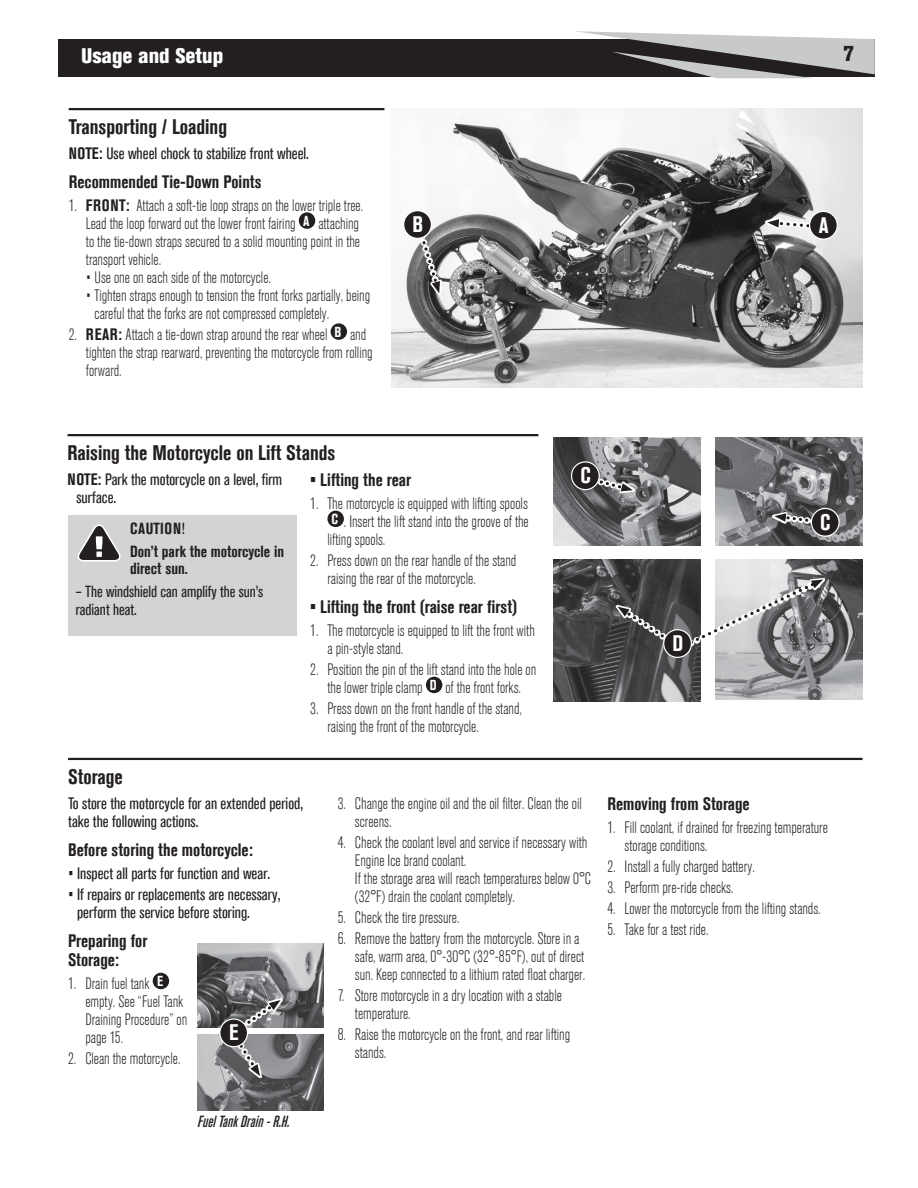
<style>
.page{position:relative;width:918px;height:1188px;background:#fff}
.page>*{position:absolute;margin:0;border:0;box-sizing:border-box;transform-origin:0 0}
.t1{font:700 condensed 22.5px "Akzidenz Grotesk Std";color:#fff}
.t2{font:800 condensed 21.45px "Akzidenz Grotesk Std";color:#231f20}
.t3{font:700 condensed 21px "Akzidenz Grotesk Std";color:#231f20}
.t4{font:800 condensed 21px "Akzidenz Grotesk Std";color:#fff}
.t5{font:700 condensed 18px/19.5px "Akzidenz Grotesk Std";color:#231f20}
.t6{font:300 condensed 16.5px/18px "Akzidenz Grotesk Std";color:#231f20}
.t7{font:condensed 16.5px/18px "Akzidenz Grotesk Std";color:#231f20}
.t8{font:condensed 16.05px/17.7px "Akzidenz Grotesk Std";color:#231f20}
.t9{font:700 condensed 16.05px/22.5px "Akzidenz Grotesk Std";color:#231f20}
.t10{font:italic 500 condensed 16.05px "Akzidenz Grotesk Std";color:#231f20}
.s1{font-weight:700}
.s2{font-weight:400}
</style>
<div class="page">
<div style="left:58px;top:40px;width:817px;height:37px;background:#231f20"></div>
<svg style="left:574px;top:31px;width:301px;height:47px"></svg>
<hr style="left:68px;top:434px;width:470px;height:2px;background:#231f20">
<div style="left:327px;top:511px;width:17px;height:16px;background:#231f20;border-radius:50%"></div>
<div style="left:426px;top:677px;width:16px;height:16px;background:#231f20;border-radius:50%"></div>
<hr style="left:68px;top:758px;width:795px;height:2px;background:#231f20">
<div style="left:153px;top:973px;width:16px;height:16px;background:#231f20;border-radius:50%"></div>
<hr style="left:69px;top:108px;width:315px;height:2px;background:#231f20">
<div style="left:299px;top:212px;width:16px;height:17px;background:#231f20;border-radius:50%"></div>
<div style="left:331px;top:323px;width:16px;height:17px;background:#231f20;border-radius:50%"></div>
<img style="left:392px;top:108px;width:471px;height:279px">
<img style="left:553px;top:437px;width:148px;height:108px">
<img style="left:715px;top:437px;width:148px;height:108px">
<div style="left:69px;top:515px;width:228px;height:121px;background:#d1d3d4"></div>
<svg style="left:77px;top:524px;width:44px;height:38px"></svg>
<svg style="left:765px;top:217px;width:47px;height:13px"></svg>
<svg style="left:767px;top:219px;width:43px;height:11px"></svg>
<svg style="left:773px;top:512px;width:42px;height:14px"></svg>
<svg style="left:774px;top:513px;width:40px;height:12px"></svg>
<svg style="left:580px;top:474px;width:55px;height:19px"></svg>
<svg style="left:583px;top:475px;width:50px;height:16px"></svg>
<svg style="left:415px;top:221px;width:27px;height:74px"></svg>
<svg style="left:416px;top:222px;width:24px;height:71px"></svg>
<div style="left:810px;top:211px;width:27px;height:28px;background:#231f20;border-radius:50%"></div>
<div style="left:809px;top:211px;width:29px;height:29px;border:1px solid #fff;border-radius:50%"></div>
<div style="left:811px;top:508px;width:28px;height:28px;background:#231f20;border-radius:50%"></div>
<div style="left:811px;top:508px;width:29px;height:29px;border:1px solid #fff;border-radius:50%"></div>
<div style="left:572px;top:462px;width:27px;height:28px;background:#231f20;border-radius:50%"></div>
<div style="left:571px;top:461px;width:29px;height:29px;border:1px solid #fff;border-radius:50%"></div>
<div style="left:404px;top:211px;width:27px;height:27px;background:#231f20;border-radius:50%"></div>
<div style="left:403px;top:210px;width:29px;height:29px;border:1px solid #fff;border-radius:50%"></div>
<img style="left:553px;top:559px;width:148px;height:143px">
<img style="left:715px;top:559px;width:148px;height:140px">
<svg style="left:616px;top:605px;width:2px;height:45px"></svg>
<svg style="left:676px;top:578px;width:149px;height:73px"></svg>
<svg style="left:618px;top:580px;width:205px;height:70px;background:#8c8c8d"></svg>
<div style="left:664px;top:630px;width:27px;height:27px;background:#231f20;border-radius:50%"></div>
<div style="left:663px;top:629px;width:29px;height:29px;border:1px solid #fff;border-radius:50%"></div>
<img style="left:198px;top:943px;width:125px;height:85px">
<img style="left:198px;top:1035px;width:125px;height:75px">
<svg style="left:231px;top:1047px;width:31px;height:31px"></svg>
<svg style="left:230px;top:998px;width:52px;height:38px"></svg>
<svg style="left:233px;top:1000px;width:48px;height:76px;background:#8a8b8d"></svg>
<div style="left:220px;top:1019px;width:28px;height:28px;background:#231f20;border-radius:50%"></div>
<div style="left:219px;top:1018px;width:29px;height:29px;border:1px solid #fff;border-radius:50%"></div>
<p class="t4" style="left:81px;top:44px;width:144px">Usage and Setup</p>
<h2 class="t2" style="left:843px;top:41px;width:12px">7</h2>
<p class="t3" style="left:69px;top:115px;width:160px">Transporting / Loading</p>
<p class="t7" style="left:69px;top:144px;width:242px"><span class="s1">NOTE:</span> Use wheel chock to stabilize front wheel.</p>
<p class="t5" style="left:69px;top:172px;width:194px">Recommended Tie-Down Points</p>
<p class="t6" style="left:86px;top:197px;width:279px;text-indent:-17px">1. <span class="s1">FRONT:</span> Attach a soft-tie loop straps on the lower triple tree.<br>Lead the loop forward out the lower front fairing <sup>A</sup> attaching to the tie-down straps secured to a solid mounting point in the transport vehicle.</p>
<p class="t6" style="left:86px;top:269px;width:186px">• Use one on each side of the motorcycle.</p>
<p class="t6" style="left:95px;top:287px;width:277px;text-indent:-9px">• Tighten straps enough to tension the front forks partially, being careful that the forks are not compressed completely.</p>
<p class="t6" style="left:86px;top:326px;width:288px;text-indent:-17px">2. <span class="s1">REAR:</span> Attach a tie-down strap around the rear wheel <sup>B</sup> and tighten the strap rearward, preventing the motorcycle from rolling forward.</p>
<h1 class="t1" style="left:412px;top:211px;width:12px">B</h1>
<h1 class="t1" style="left:819px;top:212px;width:11px">A</h1>
<p class="t3" style="left:68px;top:441px;width:270px">Raising the Motorcycle on Lift Stands</p>
<p class="t7" style="left:76px;top:470px;width:207px;text-indent:-9px"><span class="s1">NOTE:</span> Park the motorcycle on a level, firm surface.</p>
<p class="t5" style="left:310px;top:470px;width:103px">• Lifting the rear</p>
<p class="t6" style="left:327px;top:495px;width:203px;text-align:justify;text-indent:-17px">1. The motorcycle is equipped with lifting spools <sup>C</sup> . Insert the lift stand into the groove of the lifting spools.</p>
<p class="t6" style="left:327px;top:552px;width:191px;text-indent:-17px">2. Press down on the rear handle of the stand raising the rear of the motorcycle.</p>
<p class="t5" style="left:310px;top:597px;width:209px">• Lifting the front (raise rear first)</p>
<p class="t6" style="left:327px;top:622px;width:209px;text-indent:-17px">1. The motorcycle is equipped to lift the front with a pin-style stand.</p>
<p class="t6" style="left:310px;top:661px;width:228px;text-align:center">2. Position the pin of the lift stand into the hole on the lower triple clamp <sup>D</sup> of the front forks.</p>
<p class="t6" style="left:327px;top:700px;width:196px;text-indent:-17px">3. Press down on the front handle of the stand, raising the front of the motorcycle.</p>
<p class="t9" style="left:130px;top:517px;width:155px">CAUTION<span class="s2">!<br></span>Don’t park the motorcycle in</p>
<p class="t9" style="left:130px;top:558px;width:59px">direct sun.</p>
<p class="t8" style="left:76px;top:583px;width:189px">– The windshield can amplify the sun’s radiant heat.</p>
<h1 class="t1" style="left:580px;top:462px;width:12px">C</h1>
<p class="t3" style="left:68px;top:765px;width:56px">Storage</p>
<p class="t7" style="left:68px;top:794px;width:237px">To store the motorcycle for an extended period, take the following actions.</p>
<p class="t5" style="left:68px;top:840px;width:186px">Before storing the motorcycle:</p>
<p class="t7" style="left:68px;top:864px;width:204px">• Inspect all parts for function and wear.</p>
<p class="t7" style="left:77px;top:885px;width:205px;text-indent:-9px">• If repairs or replacements are necessary, perform the service before storing.</p>
<p class="t5" style="left:68px;top:931px;width:81px">Preparing for<br>Storage:</p>
<p class="t6" style="left:85px;top:975px;width:103px;text-indent:-17px">1. Drain fuel tank <sup>E </sup>empty. See “Fuel Tank<br>Draining Procedure” on page 15.</p>
<p class="t6" style="left:68px;top:1050px;width:114px">2. Clean the motorcycle.</p>
<h1 class="t1" style="left:229px;top:1020px;width:11px">E</h1>
<p class="t6" style="left:355px;top:794px;width:228px;text-indent:-17px">3. Change the engine oil and the oil filter. Clean the oil screens.</p>
<p class="t6" style="left:355px;top:833px;width:238px;text-indent:-17px">4. Check the coolant level and service if necessary with Engine Ice brand coolant.<br>If the storage area will reach temperatures below 0°C (32°F) drain the coolant completely.</p>
<p class="t6" style="left:338px;top:908px;width:123px">5. Check the tire pressure.</p>
<p class="t6" style="left:355px;top:929px;width:232px;text-indent:-17px">6. Remove the battery from the motorcycle. Store in a safe, warm area, 0°-30°C (32°-85°F), out of direct sun. Keep connected to a lithium rated float charger.</p>
<p class="t6" style="left:355px;top:986px;width:208px;text-indent:-17px">7. Store motorcycle in a dry location with a stable temperature.</p>
<p class="t6" style="left:355px;top:1025px;width:217px;text-indent:-17px">8. Raise the motorcycle on the front, and rear lifting stands.</p>
<h1 class="t1" style="left:672px;top:630px;width:12px">D</h1>
<h1 class="t1" style="left:820px;top:509px;width:12px">C</h1>
<p class="t5" style="left:607px;top:794px;width:144px">Removing from Storage</p>
<p class="t6" style="left:625px;top:819px;width:205px;text-indent:-17px">1. Fill coolant, if drained for freezing temperature storage conditions.</p>
<p class="t6" style="left:607px;top:858px;width:149px">2. Install a fully charged battery.</p>
<p class="t6" style="left:607px;top:879px;width:128px">3. Perform pre-ride checks.</p>
<p class="t6" style="left:607px;top:900px;width:215px">4. Lower the motorcycle from the lifting stands.</p>
<p class="t6" style="left:607px;top:921px;width:103px">5. Take for a test ride.</p>
<p class="t10" style="left:198px;top:1112px;width:93px">Fuel Tank Drain - R.H.</p>
</div>
